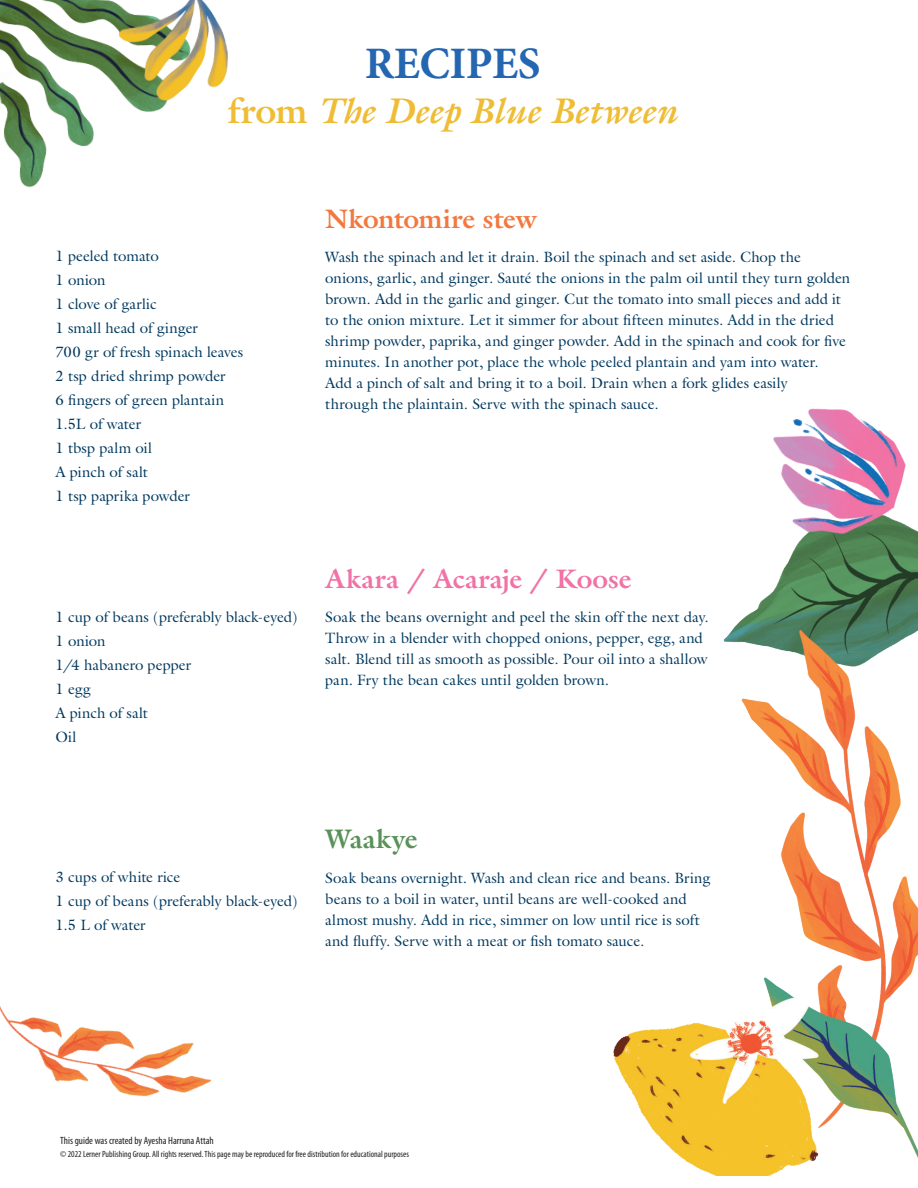
<style>
.page{position:relative;width:918px;height:1188px;background:#fff}
.page>*{position:absolute;margin:0;border:0;box-sizing:border-box;transform-origin:0 0}
.t1{font:700 45px "Minion Pro";letter-spacing:-.015em;color:#2566b1}
.t2{font:italic 700 36px "Galliard Std";color:#efbd35}
.t3{font:700 27px "Galliard Std";color:#f172a5}
.t4{font:700 27px "Galliard Std";letter-spacing:-.015em;color:#f3783f}
.t5{font:700 27px "Galliard Std";letter-spacing:.005em;color:#599158}
.t6{font:15px/21px "Galliard Std";color:#01395f}
.List_Paragraph{font:condensed 10.5px "Myriad Pro";color:#231f20}
.List_Paragraph-2{font:condensed 9px "Myriad Pro";color:#231f20}
.s1{font-style:normal}
</style>
<div class="page">
<img style="left:613px;top:408px;width:305px;height:767px">
<img style="left:0;top:0;width:228px;height:188px">
<img style="left:0;top:1006px;width:212px;height:91px">
<p class="t1" style="left:365px;top:32px;width:177px">RECIPES</p>
<p class="t2" style="left:228px;top:88px;width:451px"><span class="s1">from</span> The Deep Blue Between</p>
<p class="t6" style="left:55px;top:245px;width:105px">1 peeled tomato</p>
<p class="t6" style="left:55px;top:269px;width:52px">1 onion</p>
<p class="t6" style="left:55px;top:293px;width:103px">1 clove of garlic</p>
<p class="t6" style="left:55px;top:317px;width:144px">1 small head of ginger</p>
<p class="t6" style="left:55px;top:341px;width:189px">700 gr of fresh spinach leaves</p>
<p class="t6" style="left:55px;top:365px;width:172px">2 tsp dried shrimp powder</p>
<p class="t6" style="left:55px;top:389px;width:170px">6 fingers of green plantain</p>
<p class="t6" style="left:55px;top:413px;width:87px">1.5L of water</p>
<p class="t6" style="left:55px;top:437px;width:98px">1 tbsp palm oil</p>
<p class="t6" style="left:55px;top:461px;width:94px">A pinch of salt</p>
<p class="t6" style="left:55px;top:485px;width:136px">1 tsp paprika powder</p>
<p class="t6" style="left:55px;top:607px;width:244px">1 cup of beans (preferably black-eyed)</p>
<p class="t6" style="left:55px;top:631px;width:52px">1 onion</p>
<p class="t6" style="left:55px;top:655px;width:137px">1/4 habanero pepper</p>
<p class="t6" style="left:55px;top:679px;width:37px">1 egg</p>
<p class="t6" style="left:55px;top:703px;width:94px">A pinch of salt</p>
<p class="t6" style="left:55px;top:727px;width:22px">Oil</p>
<p class="t4" style="left:325px;top:201px;width:213px">Nkontomire stew</p>
<p class="t6" style="left:325px;top:247px;width:527px">Wash the spinach and let it drain. Boil the spinach and set aside. Chop the onions, garlic, and ginger. Sauté the onions in the palm oil until they turn golden brown. Add in the garlic and ginger. Cut the tomato into small pieces and add it to the onion mixture. Let it simmer for about fifteen minutes. Add in the dried shrimp powder, paprika, and ginger powder. Add in the spinach and cook for five minutes. In another pot, place the whole peeled plantain and yam into water.</p>
<p class="t6" style="left:325px;top:373px;width:464px">Add a pinch of salt and bring it to a boil. Drain when a fork glides easily</p>
<p class="t6" style="left:325px;top:394px;width:335px">through the plaintain. Serve with the spinach sauce.</p>
<p class="t3" style="left:325px;top:561px;width:307px">Akara / Acaraje / Koose</p>
<p class="t6" style="left:325px;top:606px;width:385px">Soak the beans overnight and peel the skin off the next day.<br>Throw in a blender with chopped onions, pepper, egg, and salt. Blend till as smooth as possible. Pour oil into a shallow pan. Fry the bean cakes until golden brown.</p>
<p class="t6" style="left:55px;top:866px;width:126px">3 cups of white rice</p>
<p class="t6" style="left:55px;top:890px;width:244px">1 cup of beans (preferably black-eyed)</p>
<p class="t6" style="left:55px;top:914px;width:92px">1.5 L of water</p>
<p class="t5" style="left:325px;top:822px;width:94px">Waakye</p>
<p class="t6" style="left:325px;top:867px;width:387px">Soak beans overnight. Wash and clean rice and beans. Bring beans to a boil in water, until beans are well-cooked and almost mushy. Add in rice, simmer on low until rice is soft and fluffy. Serve with a meat or fish tomato sauce.</p>
<p class="List_Paragraph" style="left:60px;top:1134px;width:155px">This guide was created by Ayesha Harruna Attah</p>
<p class="List_Paragraph-2" style="left:60px;top:1149px;width:350px">© 2022 Lerner Publishing Group. All rights reserved. This page may be reproduced for free distribution for educational purposes</p>
</div>
